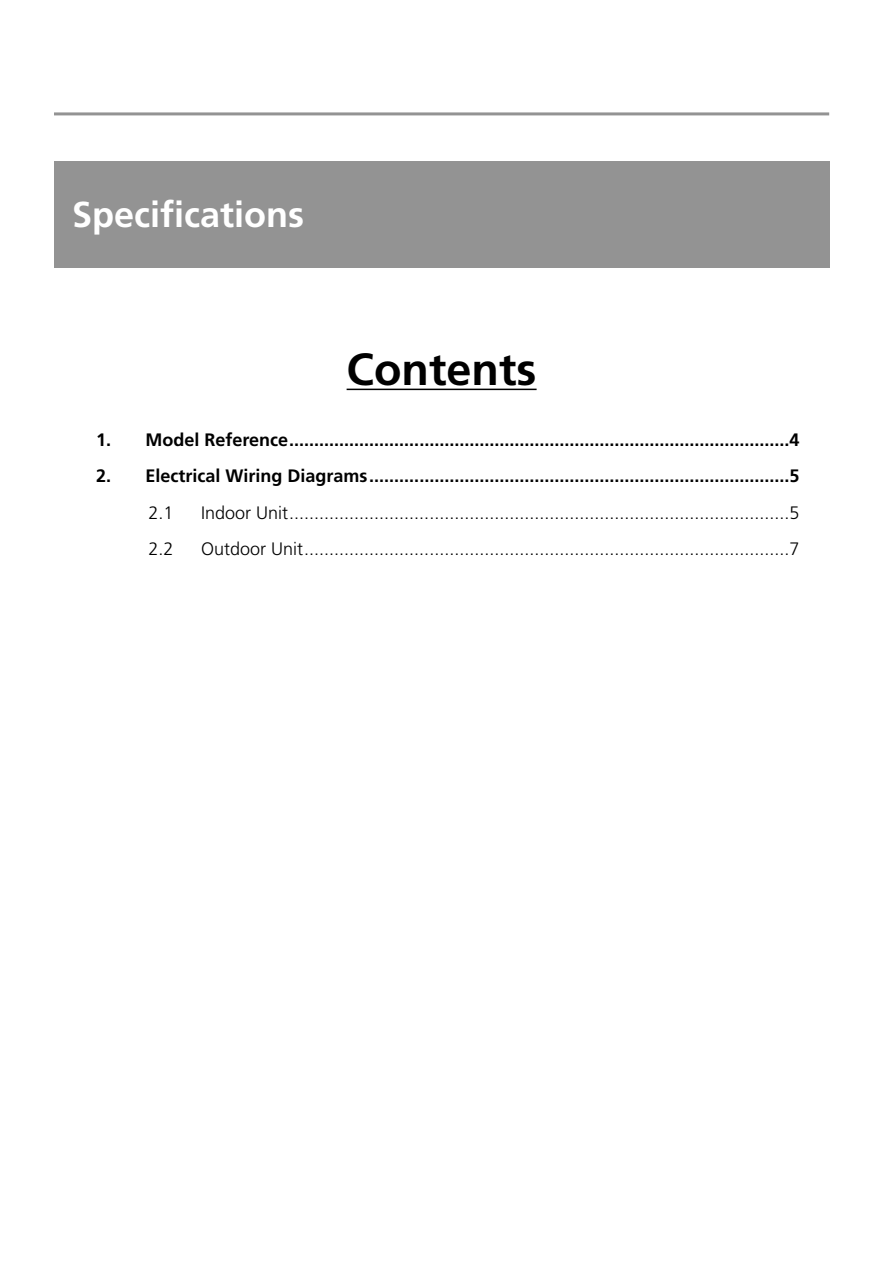
<style>
.page{position:relative;width:893px;height:1263px;background:#fff}
.page>*{position:absolute;margin:0;border:0;box-sizing:border-box;transform-origin:0 0}
.t1{font:700 45px "Frutiger";color:#000}
.Title_2{font:700 36px "Frutiger";color:#fff}
.TOC_2{font:700 18px "Frutiger";color:#000}
.TOC_3{font:300 18px "Frutiger";color:#000}
</style>
<div class="page">
<hr style="left:347px;top:389px;width:190px;height:1px;background:#000">
<div style="left:54px;top:161px;width:775px;height:107px;background:#939393"></div>
<hr style="left:54px;top:112px;width:775px;height:3px;background:#939393">
<p class="Title_2" style="left:72px;top:193px;width:234px">Specifications</p>
<h1 class="t1" style="left:347px;top:343px;width:191px">Contents</h1>
<p class="TOC_2" style="left:96px;top:429px;width:705px">1. Model Reference....................................................................................................4</p>
<p class="TOC_2" style="left:96px;top:465px;width:705px">2. Electrical Wiring Diagrams....................................................................................5</p>
<p class="TOC_3" style="left:148px;top:502px;width:27px">2.1</p>
<p class="TOC_3" style="left:201px;top:502px;width:600px">Indoor Unit....................................................................................................5</p>
<p class="TOC_3" style="left:148px;top:539px;width:27px">2.2</p>
<p class="TOC_3" style="left:201px;top:539px;width:600px">Outdoor Unit.................................................................................................7</p>
</div>
